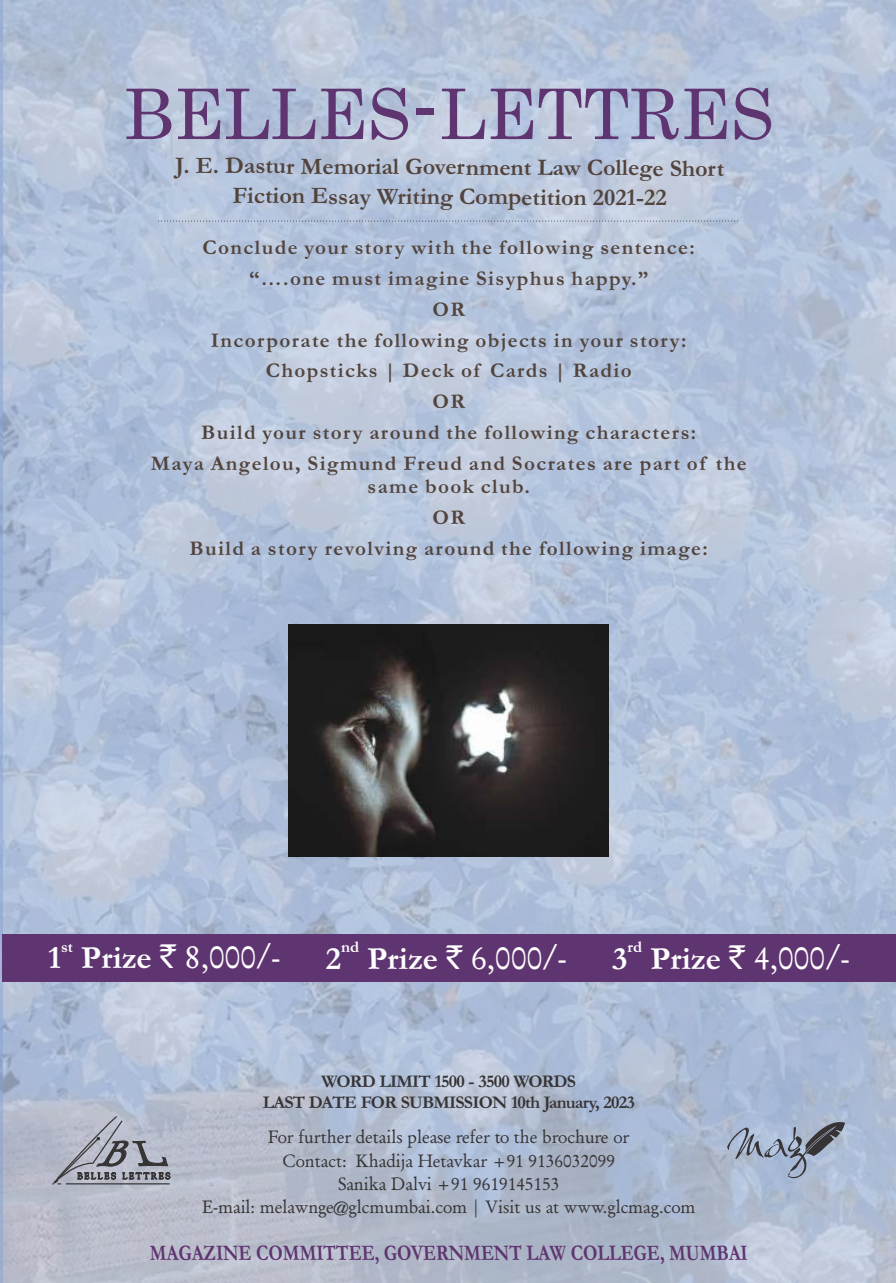
<style>
.page{position:relative;width:896px;height:1283px;background:#fff}
.page>*{position:absolute;margin:0;border:0;box-sizing:border-box;transform-origin:0 0}
.t1{font:69.75px "Century";color:#5f3571}
.t2{font:32.4px "Garamond";letter-spacing:-.005em;color:#fefefe}
.t3{font:24px/29.7px "Garamond";letter-spacing:-.005em;color:#52443d;text-align:center}
.t4{font:22.5px "Garamond";color:#5f3571;scale:.81 1}
.t5{font:21px/30.8px "Garamond";letter-spacing:.065em;color:#52443d;text-align:center}
.t6{font:18px/23.4px "Garamond";color:#373435;text-align:center}
.t7{font:18px/20.2px "Garamond";letter-spacing:-.045em;color:#373435;text-align:center}
.t8{font:16.2px "Garamond";color:#fefefe}
.s1{font-size:85.95px}
.s2{font-family:"Rupee Foradian"}
</style>
<div class="page">
<div style="left:2px;top:0;width:894px;height:1282px;background:#c0d3ed;opacity:.7"></div>
<svg style="left:158px;top:221px;width:581px;height:1px"></svg>
<hr style="left:0;top:0;width:2px;height:1282px;background:#9db0d5">
<img style="left:289px;top:624px;width:320px;height:232px">
<div style="left:2px;top:933px;width:894px;height:48px;background:#5f3571"></div>
<svg style="left:52px;top:1114px;width:123px;height:109px;background:#aaadbb"></svg>
<svg style="left:727px;top:1121px;width:118px;height:57px;background:#98a4b9"></svg>
<h1 class="t1" style="left:123px;top:87px;width:653px">BELLES<span class="s1">-</span>LETTRES</h1>
<p class="t3" style="left:175px;top:155px;width:551px">J. E. Dastur Memorial Government Law College Short<br>Fiction Essay Writing Competition 2021-22</p>
<p class="t5" style="left:151px;top:235px;width:597px">Conclude your story with the following sentence:<br>“….one must imagine Sisyphus happy.”<br>OR<br>Incorporate the following objects in your story:<br>Chopsticks | Deck of Cards | Radio<br>OR<br>Build your story around the following characters:<br>Maya Angelou, Sigmund Freud and Socrates are part of the</p>
<p class="t5" style="left:190px;top:473px;width:520px">same book club.<br>OR<br>Build a story revolving around the following image:</p>
<h2 class="t2" style="left:48px;top:946px;width:234px">1 Prize <span class="s2">`</span> 8,000/-</h2>
<p class="t8" style="left:341px;top:941px;width:20px">nd</p>
<h2 class="t2" style="left:326px;top:947px;width:242px">2 Prize <span class="s2">`</span> 6,000/-</h2>
<p class="t8" style="left:627px;top:941px;width:16px">rd</p>
<h2 class="t2" style="left:612px;top:947px;width:239px">3 Prize <span class="s2">`</span> 4,000/-</h2>
<p class="t8" style="left:61px;top:940px;width:14px">st</p>
<p class="t7" style="left:263px;top:1073px;width:374px">WORD LIMIT 1500 - 3500 WORDS<br>LAST DATE FOR SUBMISSION 10th January, 2023</p>
<p class="t6" style="left:202px;top:1126px;width:495px">For further details please refer to the brochure or<br>Contact: Khadija Hetavkar +91 9136032099<br>Sanika Dalvi +91 9619145153<br>E-mail: melawnge@glcmumbai.com | Visit us at www.glcmag.com</p>
<p class="t4" style="left:150px;top:1244px;width:741px">MAGAZINE COMMITTEE, GOVERNMENT LAW COLLEGE, MUMBAI</p>
</div>
